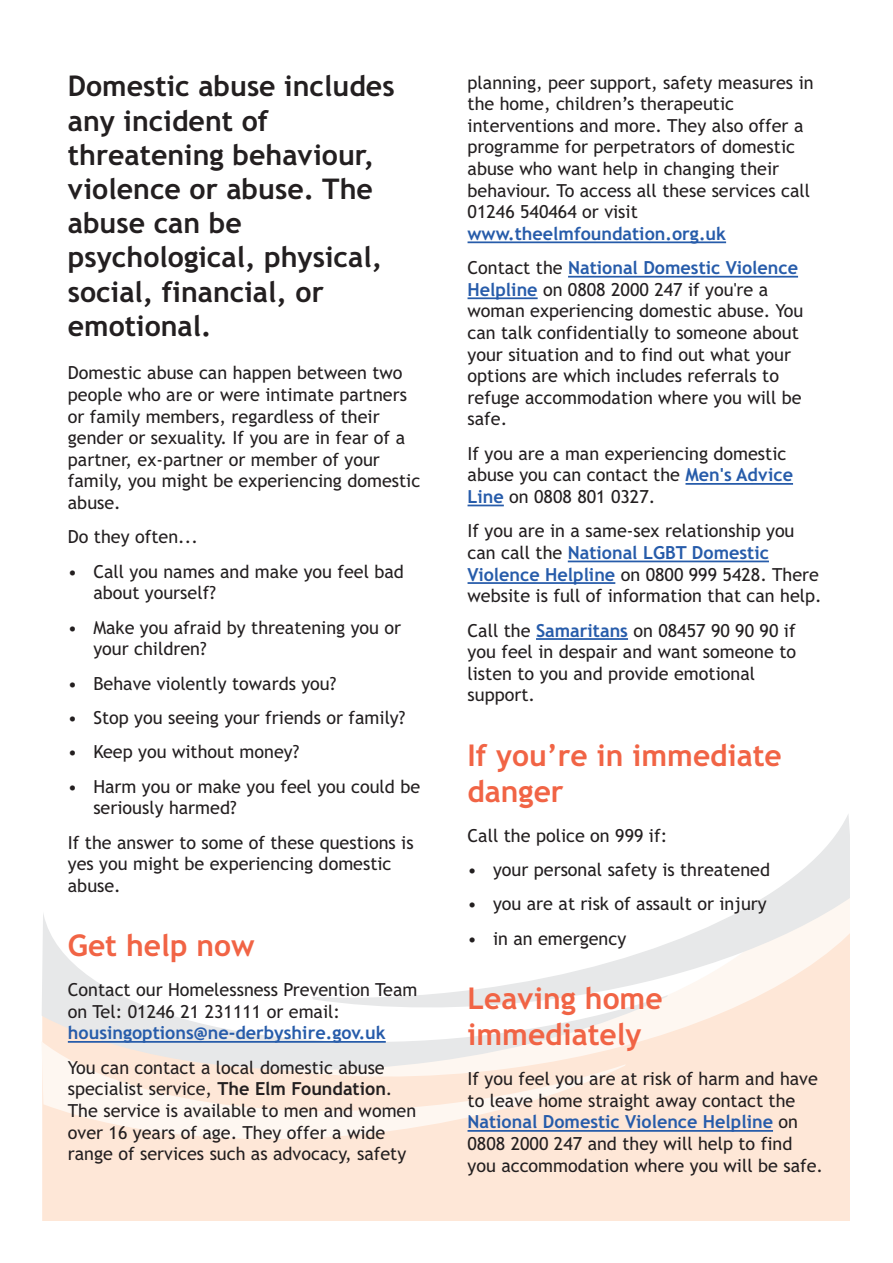
<style>
.page{position:relative;width:893px;height:1263px;background:#fff}
.page>*{position:absolute;margin:0;border:0;box-sizing:border-box;transform-origin:0 0}
.t1{font:700 30px/36px "Trebuchet MS";color:#f16445}
.t2{font:700 28.5px/34.2px "Trebuchet MS";color:#231f20}
.t3{font:18px/21.6px "Trebuchet MS";color:#231f20}
.t4{font:700 18px/34.3px "Trebuchet MS";color:#275caa}
.s1{font-weight:700}
.s2{font-weight:400;color:#231f20}
.s3{font-weight:700;color:#275caa}
</style>
<div class="page">
<div style="left:42px;top:1079px;width:808px;height:141px;background:#fee7d7"></div>
<div style="left:668px;top:1010px;width:182px;height:69px;background:#fee7d7"></div>
<svg style="left:42px;top:1082px;width:584px;height:66px;fill:#fee7d7"></svg>
<svg style="left:668px;top:814px;width:182px;height:196px"></svg>
<svg style="left:42px;top:914px;width:626px;height:168px"></svg>
<hr style="left:68px;top:1041px;width:318px;height:2px;background:#275caa">
<hr style="left:468px;top:241px;width:258px;height:2px;background:#275caa">
<hr style="left:568px;top:276px;width:230px;height:2px;background:#275caa">
<hr style="left:468px;top:297px;width:70px;height:2px;background:#275caa">
<hr style="left:685px;top:483px;width:108px;height:2px;background:#275caa">
<hr style="left:468px;top:505px;width:36px;height:1px;background:#275caa">
<hr style="left:568px;top:560px;width:201px;height:2px;background:#275caa">
<hr style="left:468px;top:582px;width:147px;height:2px;background:#275caa">
<hr style="left:536px;top:638px;width:92px;height:2px;background:#275caa">
<hr style="left:468px;top:1130px;width:305px;height:2px;background:#275caa">
<h2 class="t2" style="left:68px;top:69px;width:328px">Domestic abuse includes any incident of threatening behaviour, violence or abuse. The abuse can be psychological, physical, social, financial, or emotional.</h2>
<p class="t3" style="left:68px;top:362px;width:354px">Domestic abuse can happen between two people who are or were intimate partners or family members, regardless of their gender or sexuality. If you are in fear of a partner, ex-partner or member of your family, you might be experiencing domestic abuse.</p>
<p class="t3" style="left:68px;top:526px;width:132px">Do they often...</p>
<p class="t3" style="left:93px;top:561px;width:312px;text-indent:-26px">• Call you names and make you feel bad about yourself?</p>
<p class="t3" style="left:93px;top:617px;width:309px;text-indent:-26px">• Make you afraid by threatening you or your children?</p>
<p class="t3" style="left:68px;top:672px;width:270px">• Behave violently towards you?</p>
<p class="t3" style="left:68px;top:707px;width:339px">• Stop you seeing your friends or family?</p>
<p class="t3" style="left:68px;top:741px;width:233px">• Keep you without money?</p>
<p class="t3" style="left:93px;top:776px;width:328px;text-indent:-26px">• Harm you or make you feel you could be seriously harmed?</p>
<p class="t3" style="left:68px;top:832px;width:347px">If the answer to some of these questions is yes you might be experiencing domestic abuse.</p>
<h1 class="t1" style="left:68px;top:928px;width:188px">Get help now</h1>
<p class="t3" style="left:68px;top:979px;width:351px">Contact our Homelessness Prevention Team on Tel: 01246 21 231111 or email:</p>
<p class="t4" style="left:68px;top:1016px;width:319px">housingoptions@ne-derbyshire.gov.uk</p>
<p class="t3" style="left:68px;top:1057px;width:350px">You can contact a local domestic abuse specialist service, <span class="s1">The Elm Foundation</span>.<br>The service is available to men and women over 16 years of age. They offer a wide range of services such as advocacy, safety</p>
<p class="t3" style="left:468px;top:72px;width:348px">planning, peer support, safety measures in the home, children’s therapeutic interventions and more. They also offer a programme for perpetrators of domestic abuse who want help in changing their behaviour. To access all these services call 01246 540464 or visit</p>
<p class="t4" style="left:468px;top:216px;width:332px">www.theelmfoundation.org.uk<br><span class="s2">Contact the</span> National Domestic Violence</p>
<p class="t3" style="left:468px;top:279px;width:337px"><span class="s3">Helpline</span> on 0808 2000 247 if you're a woman experiencing domestic abuse. You can talk confidentially to someone about your situation and to find out what your options are which includes referrals to refuge accommodation where you will be safe.</p>
<p class="t3" style="left:468px;top:443px;width:327px">If you are a man experiencing domestic abuse you can contact the <span class="s3">Men's Advice<br>Line</span> on 0808 801 0327.</p>
<p class="t3" style="left:468px;top:520px;width:356px">If you are in a same-sex relationship you can call the <span class="s3">National LGBT Domestic Violence Helpline</span> on 0800 999 5428. There website is full of information that can help.</p>
<p class="t3" style="left:468px;top:619px;width:330px">Call the <span class="s3">Samaritans</span> on 08457 90 90 90 if you feel in despair and want someone to listen to you and provide emotional support.</p>
<h1 class="t1" style="left:468px;top:737px;width:316px">If you’re in immediate danger</h1>
<p class="t3" style="left:468px;top:825px;width:201px">Call the police on 999 if:</p>
<p class="t3" style="left:468px;top:859px;width:304px">• your personal safety is threatened</p>
<p class="t3" style="left:468px;top:893px;width:301px">• you are at risk of assault or injury</p>
<p class="t3" style="left:468px;top:928px;width:160px">• in an emergency</p>
<h1 class="t1" style="left:468px;top:981px;width:197px">Leaving home immediately</h1>
<p class="t3" style="left:468px;top:1068px;width:357px">If you feel you are at risk of harm and have to leave home straight away contact the <span class="s3">National Domestic Violence Helpline</span> on 0808 2000 247 and they will help to find you accommodation where you will be safe.</p>
</div>
